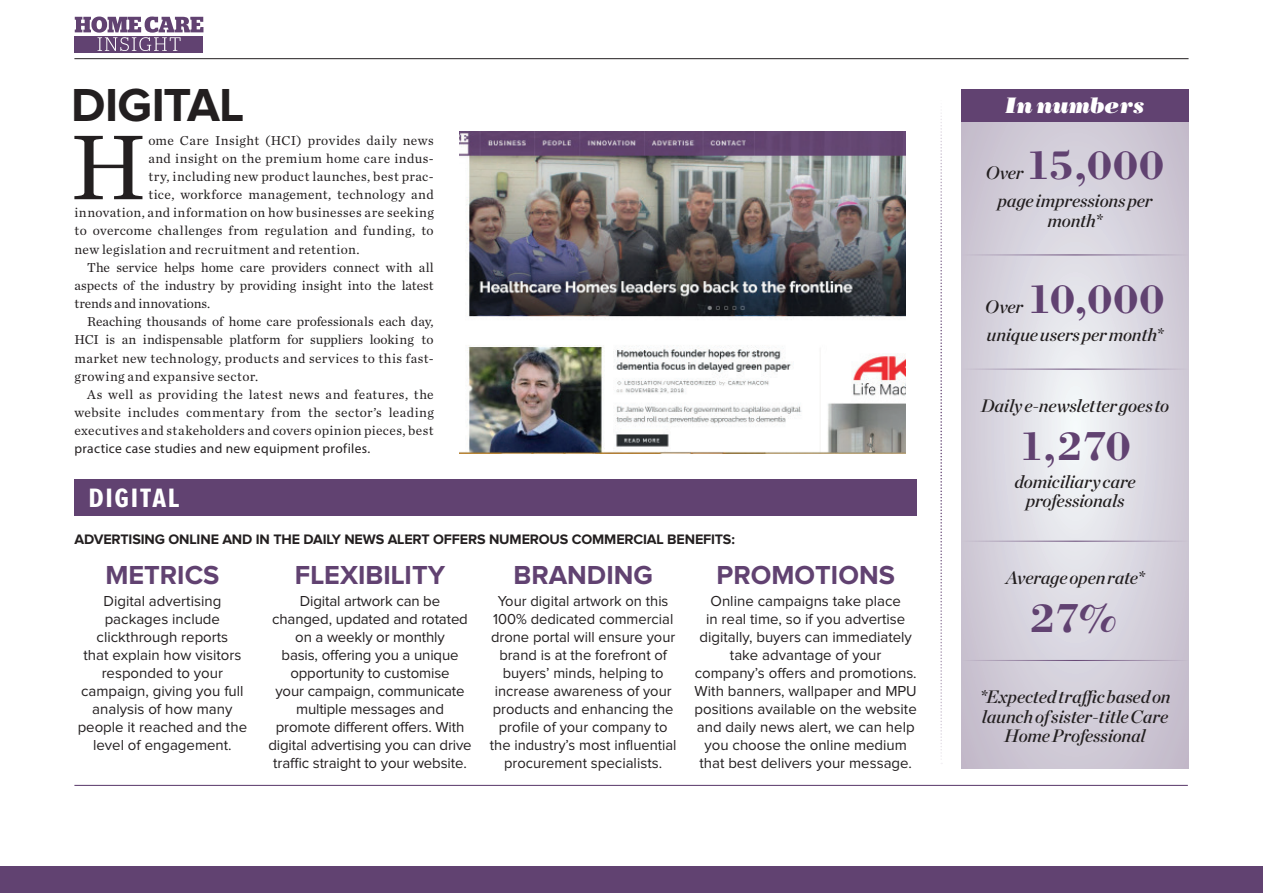
<style>
.page{position:relative;width:1263px;height:893px;background:#fff}
.page>*{position:absolute;margin:0;border:0;box-sizing:border-box;transform-origin:0 0}
.t1{font:96.3px "Chronicle Text G1";color:#231f20}
.t2{font:700 48px "Proxima Nova";letter-spacing:-.01em;color:#231f20}
.t3{font:700 42px "Bodoni Std";letter-spacing:-.035em;color:#614271}
.t4{font:700 27.6px "Proxima Nova Ex Cn";letter-spacing:.05em;color:#fff;scale:1.18 1}
.t5{font:700 27px "Proxima Nova";color:#614271}
.t6{font:italic 22.2px "Bodoni Std Poster";color:#fff}
.t7{font:italic 18px/19.5px "Chronicle Display Semi";letter-spacing:-.01em;color:#231f20;text-align:center}
.t8{font:15px/18px "Proxima Nova";color:#231f20;text-align:center}
.t9{font:700 14.25px "Proxima Nova";letter-spacing:-.01em;color:#231f20}
.t10{font:13.5px "Chronicle Text G1";letter-spacing:.02em;color:#231f20}
.t11{font:13.5px "Chronicle Text G1";color:#231f20}
.t12{font:13.5px "Chronicle Text G1";letter-spacing:-.005em;color:#231f20}
.t13{font:13.5px "Myriad Pro";letter-spacing:.025em;color:#231f20}
</style>
<div class="page">
<div style="left:0;top:866px;width:1263px;height:27px;background:#614271"></div>
<hr style="left:74px;top:58px;width:1114px;height:1px;background:#231f20">
<div style="left:74px;top:36px;width:129px;height:16px;background:#614271"></div>
<svg style="left:75px;top:17px;width:128px;height:34px"></svg>
<svg style="left:961px;top:121px;width:227px;height:647px;background:#d6d3dd"></svg>
<div style="left:961px;top:89px;width:227px;height:32px;background:#614271"></div>
<svg style="left:940px;top:113px;width:2px;height:651px"></svg>
<div style="left:74px;top:479px;width:843px;height:36px;background:#614271"></div>
<hr style="left:961px;top:255px;width:227px;height:1px;background:#614271">
<hr style="left:961px;top:369px;width:227px;height:1px;background:#614271">
<hr style="left:961px;top:541px;width:227px;height:1px;background:#614271">
<hr style="left:961px;top:660px;width:227px;height:1px;background:#614271">
<hr style="left:74px;top:785px;width:1114px;height:1px;background:#614271">
<img style="left:459px;top:132px;width:447px;height:321px">
<h2 class="t2" style="left:71px;top:78px;width:175px">DIGITAL</h2>
<h1 class="t1" style="left:70px;top:94px;width:77px">H</h1>
<p class="t10" style="left:148px;top:130px;width:287px">ome Care Insight (HCI) provides daily news</p>
<p class="t10" style="left:148px;top:148px;width:287px">and insight on the premium home care indus-</p>
<p class="t10" style="left:148px;top:166px;width:287px">try, including new product launches, best prac-</p>
<p class="t10" style="left:148px;top:184px;width:287px">tice, workforce management, technology and</p>
<p class="t10" style="left:74px;top:203px;width:361px">innovation, and information on how businesses are seeking</p>
<p class="t10" style="left:74px;top:221px;width:361px">to overcome challenges from regulation and funding, to</p>
<p class="t10" style="left:74px;top:239px;width:287px">new legislation and recruitment and retention.</p>
<p class="t11" style="left:87px;top:257px;width:348px">The service helps home care providers connect with all</p>
<p class="t11" style="left:74px;top:275px;width:361px">aspects of the industry by providing insight into the latest</p>
<p class="t11" style="left:74px;top:293px;width:137px">trends and innovations.</p>
<p class="t11" style="left:87px;top:311px;width:348px">Reaching thousands of home care professionals each day,</p>
<p class="t12" style="left:74px;top:330px;width:361px">HCI is an indispensable platform for suppliers looking to</p>
<p class="t10" style="left:74px;top:348px;width:361px">market new technology, products and services to this fast-</p>
<p class="t10" style="left:74px;top:366px;width:185px">growing and expansive sector.</p>
<p class="t10" style="left:87px;top:384px;width:348px">As well as providing the latest news and features, the</p>
<p class="t10" style="left:74px;top:402px;width:361px">website includes commentary from the sector’s leading</p>
<p class="t10" style="left:74px;top:420px;width:361px">executives and stakeholders and covers opinion pieces, best</p>
<p class="t13" style="left:74px;top:440px;width:297px">practice case studies and new equipment profiles.</p>
<h3 class="t4" style="left:88px;top:485px;width:79px">DIGITAL</h3>
<p class="t9" style="left:74px;top:531px;width:662px">ADVERTISING ONLINE AND IN THE DAILY NEWS ALERT OFFERS NUMEROUS COMMERCIAL BENEFITS:</p>
<h3 class="t5" style="left:105px;top:560px;width:116px">METRICS</h3>
<p class="t8" style="left:78px;top:593px;width:171px">Digital advertising packages include clickthrough reports<br>that explain how visitors responded to your campaign, giving you full analysis of how many people it reached and the level of engagement.</p>
<h3 class="t5" style="left:295px;top:560px;width:152px">FLEXIBILITY</h3>
<p class="t8" style="left:268px;top:593px;width:205px">Digital artwork can be changed, updated and rotated on a weekly or monthly<br>basis, offering you a unique opportunity to customise<br>your campaign, communicate multiple messages and promote different offers. With digital advertising you can drive traffic straight to your website.</p>
<h3 class="t5" style="left:513px;top:560px;width:141px">BRANDING</h3>
<p class="t8" style="left:490px;top:593px;width:188px">Your digital artwork on this<br>100% dedicated commercial drone portal will ensure your brand is at the forefront of buyers’ minds, helping to increase awareness of your products and enhancing the profile of your company to the industry’s most influential procurement specialists.</p>
<h3 class="t5" style="left:717px;top:560px;width:180px">PROMOTIONS</h3>
<p class="t8" style="left:695px;top:593px;width:224px">Online campaigns take place<br>in real time, so if you advertise digitally, buyers can immediately take advantage of your company’s offers and promotions.<br>With banners, wallpaper and MPU positions available on the website and daily news alert, we can help you choose the online medium that best delivers your message.</p>
<h3 class="t6" style="left:1005px;top:92px;width:140px">In numbers</h3>
<h3 class="t3" style="left:1025px;top:139px;width:140px">15,000</h3>
<p class="t7" style="left:997px;top:189px;width:156px">page impressions per month*</p>
<p class="t7" style="left:986px;top:161px;width:39px">Over</p>
<h3 class="t3" style="left:1027px;top:273px;width:139px">10,000</h3>
<p class="t7" style="left:986px;top:323px;width:178px">unique users per month*</p>
<p class="t7" style="left:985px;top:295px;width:39px">Over</p>
<p class="t7" style="left:981px;top:394px;width:190px">Daily e-newsletter goes to</p>
<h3 class="t3" style="left:1019px;top:420px;width:114px">1,270</h3>
<p class="t7" style="left:1014px;top:470px;width:123px">domiciliary care professionals</p>
<p class="t7" style="left:1005px;top:566px;width:141px">Average open rate*</p>
<h3 class="t3" style="left:1030px;top:592px;width:91px">27%</h3>
<p class="t7" style="left:979px;top:686px;width:193px">*Expected traffic based on launch of sister-title Care<br>Home Professional</p>
</div>
